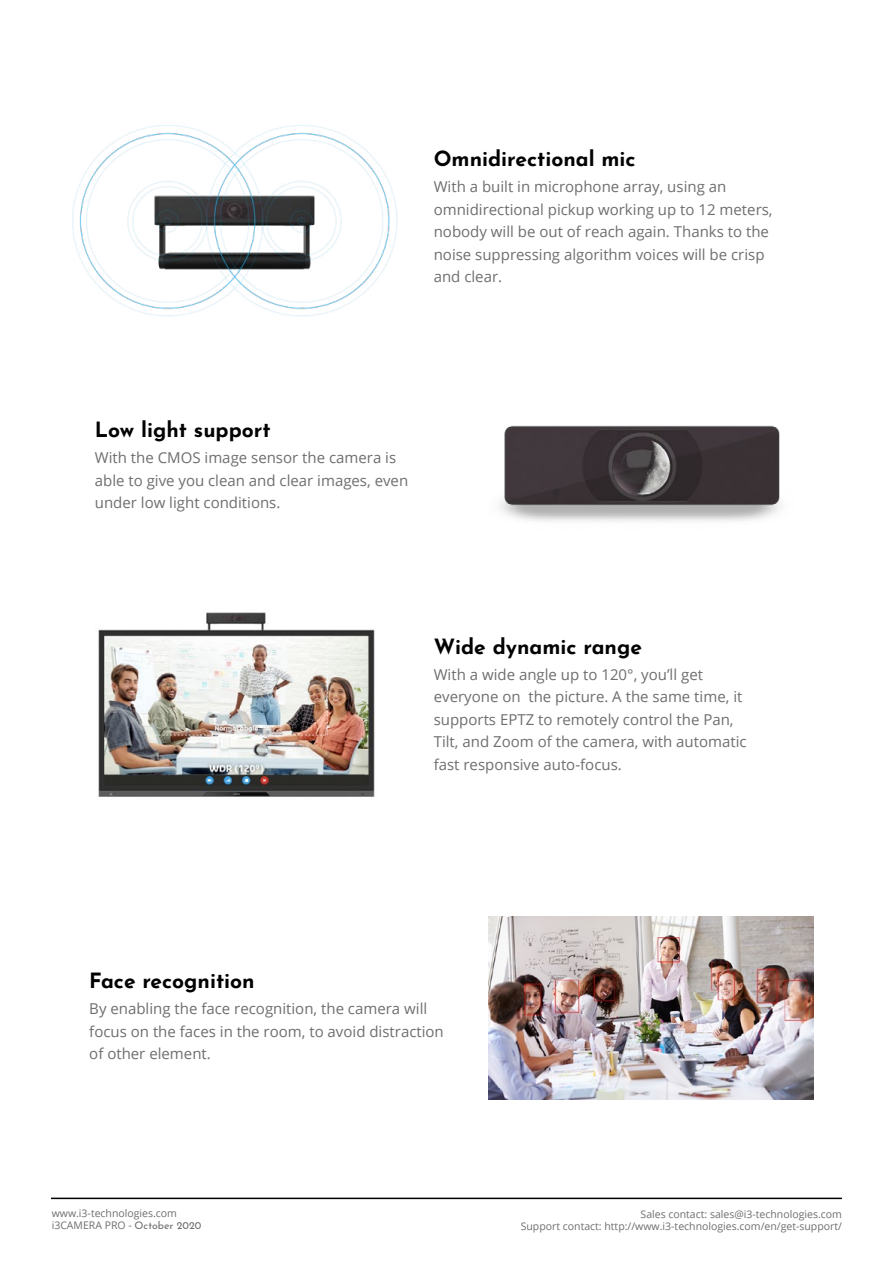
<style>
.page{position:relative;width:893px;height:1263px;background:#fff}
.page>*{position:absolute;margin:0;border:0;box-sizing:border-box;transform-origin:0 0}
.t1{font:700 21px "Josefin Sans";color:#020203}
.t2{font:15px/22.5px "Open Sans";color:#6f6e6e}
.t3{font:10.5px/12px "Open Sans";color:#6f6e6e;text-align:right}
.s1{font-family:"Josefin Sans"}
</style>
<div class="page">
<hr style="left:51px;top:1197px;width:791px;height:2px;background:#000">
<img style="left:98px;top:612px;width:277px;height:185px">
<img style="left:72px;top:125px;width:326px;height:192px">
<img style="left:499px;top:425px;width:281px;height:96px">
<img style="left:489px;top:917px;width:325px;height:182px">
<h1 class="t1" style="left:434px;top:140px;width:203px">Omnidirectional mic</h1>
<p class="t2" style="left:434px;top:175px;width:340px">With a built in microphone array, using an omnidirectional pickup working up to 12 meters, nobody will be out of reach again. Thanks to the noise suppressing algorithm voices will be crisp and clear.</p>
<h1 class="t1" style="left:95px;top:411px;width:177px">Low light support</h1>
<p class="t2" style="left:95px;top:446px;width:315px">With the CMOS image sensor the camera is able to give you clean and clear images, even under low light conditions.</p>
<h1 class="t1" style="left:434px;top:627px;width:210px">Wide dynamic range</h1>
<p class="t2" style="left:434px;top:663px;width:314px">With a wide angle up to 120°, you’ll get everyone on the picture. A the same time, it supports EPTZ to remotely control the Pan, Tilt, and Zoom of the camera, with automatic fast responsive auto-focus.</p>
<h1 class="t1" style="left:89px;top:962px;width:167px">Face recognition</h1>
<p class="t2" style="left:89px;top:997px;width:356px">By enabling the face recognition, the camera will focus on the faces in the room, to avoid distraction of other element.</p>
<p class="t3" style="left:52px;top:1206px;width:151px;text-align:left">www.i3-technologies.com i3CAMERA PRO - <span class="s1">October 2020</span></p>
<p class="t3" style="left:521px;top:1208px;width:323px">Sales contact: sales@i3-technologies.com<br>Support contact: http://www.i3-technologies.com/en/get-support/</p>
</div>
